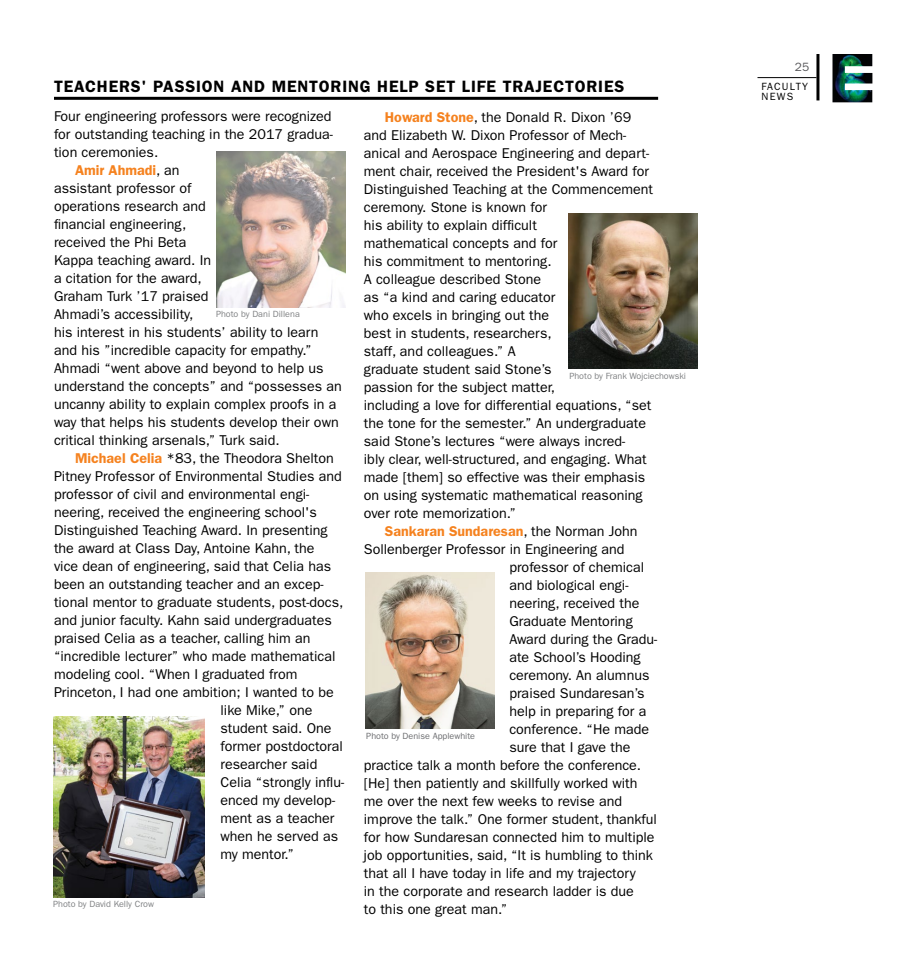
<style>
.page{position:relative;width:918px;height:972px;background:#fff}
.page>*{position:absolute;margin:0;border:0;box-sizing:border-box;transform-origin:0 0}
.t1{font:600 16.5px "ITC Franklin Gothic Std";letter-spacing:.05em;color:#000}
.t2{font:14.25px/18px "ITC Franklin Gothic Std";color:#000}
.t3{font:12px "ITC Franklin Gothic Std";color:#58585b}
.t4{font:10.5px/10.5px "ITC Franklin Gothic Std";letter-spacing:.12em;color:#000}
.photo_credit{font:9px "ITC Franklin Gothic Std";color:#808284}
.photo_credit-2{font:9px "ITC Franklin Gothic Std";color:#6d6e71}
.s1{font-family:"Franklin Gothic";font-weight:600;color:#f5821f}
</style>
<div class="page">
<img style="left:53px;top:716px;width:151px;height:182px">
<img style="left:366px;top:572px;width:129px;height:156px">
<img style="left:216px;top:151px;width:129px;height:156px">
<img style="left:568px;top:213px;width:130px;height:156px">
<hr style="left:816px;top:56px;width:3px;height:43px;background:#000">
<hr style="left:758px;top:77px;width:58px;height:1px;background:#000">
<img style="left:832px;top:54px;width:40px;height:48px">
<hr style="left:54px;top:97px;width:604px;height:3px;background:#000">
<p class="t1" style="left:54px;top:77px;width:572px">TEACHERS' PASSION AND MENTORING HELP SET LIFE TRAJECTORIES</p>
<p class="t2" style="left:54px;top:107px;width:281px;text-align:justify">Four engineering professors were recognized for outstanding teaching in the 2017 gradua&shy;tion ceremonies.</p>
<p class="t2" style="left:54px;top:161px;width:289px;text-indent:21px"><span class="s1">Amir Ahmadi</span>, an<br>assistant professor of<br>operations research and<br>financial engineering,<br>received the Phi Beta<br>Kappa teaching award. In<br>a citation for the award,<br>Graham Turk ’17 praised<br>Ahmadi’s accessibility,<br>his interest in his students’ ability to learn and his ”incredible capacity for empathy.”<br>Ahmadi “went above and beyond to help us understand the concepts” and “possesses an uncanny ability to explain complex proofs in a way that helps his students develop their own critical thinking arsenals,” Turk said.</p>
<p class="t2" style="left:54px;top:449px;width:291px;text-indent:21px"><span class="s1">Michael Celia</span> *83, the Theodora Shelton Pitney Professor of Environmental Studies and professor of civil and environmental engi&shy;neering, received the engineering school's Distinguished Teaching Award. In presenting the award at Class Day, Antoine Kahn, the<br>vice dean of engineering, said that Celia has been an outstanding teacher and an excep&shy;tional mentor to graduate students, post-docs, and junior faculty. Kahn said undergraduates praised Celia as a teacher, calling him an “incredible lecturer” who made mathematical</p>
<p class="t2" style="left:54px;top:665px;width:281px">modeling cool. “When I graduated from<br>Princeton, I had one ambition; I wanted to be</p>
<p class="t2" style="left:220px;top:701px;width:125px">like Mike,” one student said. One former postdoctoral researcher said<br>Celia “strongly influ&shy;enced my develop&shy;ment as a teacher</p>
<p class="t2" style="left:220px;top:827px;width:119px">when he served as my mentor.”</p>
<p class="t2" style="left:364px;top:108px;width:291px;text-indent:21px"><span class="s1">Howard Stone</span>, the Donald R. Dixon ’69 and Elizabeth W. Dixon Professor of Mech&shy;anical and Aerospace Engineering and depart&shy;ment chair, received the President's Award for Distinguished Teaching at the Commencement ceremony. Stone is known for<br>his ability to explain difficult<br>mathematical concepts and for<br>his commitment to mentoring.<br>A colleague described Stone<br>as “a kind and caring educator<br>who excels in bringing out the<br>best in students, researchers,<br>staff, and colleagues.” A<br>graduate student said Stone’s<br>passion for the subject matter,<br>including a love for differential equations, “set the tone for the semester.” An undergraduate said Stone’s lectures “were always incred-<br>ibly clear, well-structured, and engaging. What made [them] so effective was their emphasis on using systematic mathematical reasoning over rote memorization.”</p>
<p class="t2" style="left:364px;top:522px;width:275px;text-indent:21px"><span class="s1">Sankaran Sundaresan</span>, the Norman John<br>Sollenberger Professor in Engineering and</p>
<p class="t2" style="left:509px;top:558px;width:149px">professor of chemical and biological engi&shy;neering, received the<br>Graduate Mentoring<br>Award during the Gradu&shy;ate School’s Hooding ceremony. An alumnus praised Sundaresan’s help in preparing for a conference. “He made sure that I gave the</p>
<p class="t2" style="left:364px;top:756px;width:295px">practice talk a month before the conference. [He] then patiently and skillfully worked with me over the next few weeks to revise and improve the talk.” One former student, thankful for how Sundaresan connected him to multiple job opportunities, said, “It is humbling to think that all I have today in life and my trajectory<br>in the corporate and research ladder is due<br>to this one great man.”</p>
<p class="photo_credit" style="left:216px;top:308px;width:85px">Photo by Dani Dillena</p>
<p class="photo_credit" style="left:569px;top:371px;width:118px">Photo by Frank Wojciechowski</p>
<p class="photo_credit-2" style="left:366px;top:731px;width:110px">Photo by Denise Applewhite</p>
<p class="photo_credit" style="left:53px;top:899px;width:102px">Photo by David Kelly Crow</p>
<p class="t3" style="left:795px;top:60px;width:16px">25</p>
<p class="t4" style="left:762px;top:81px;width:48px">FACULTY<br>NEWS</p>
</div>
